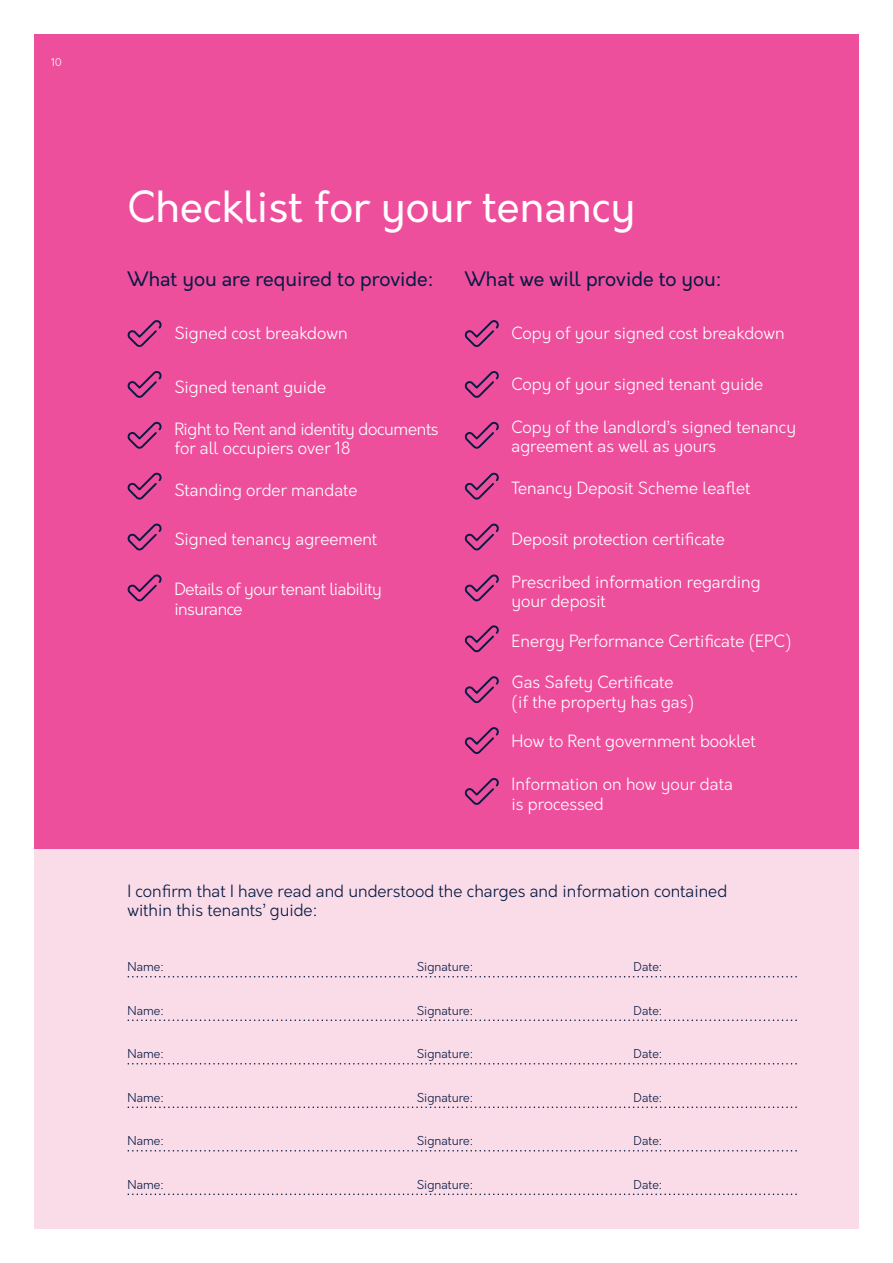
<style>
.page{position:relative;width:893px;height:1263px;background:#fff}
.page>*{position:absolute;margin:0;border:0;box-sizing:border-box;transform-origin:0 0}
.t1{font:42px "Orkney";color:#fff}
.t2{font:19.5px "Orkney";color:#071b44}
.t3{font:300 16.5px/19.5px "Orkney";color:#fff}
.t4{font:300 16.5px/19.5px "Orkney";color:#071b44}
.t5{font:300 16.5px/19.5px "Orkney";letter-spacing:-.02em;color:#fff}
.t6{font:300 16.5px/19.5px "Orkney";letter-spacing:-.03em;color:#fff}
.t7{font:300 12px "Orkney";color:#071b44}
.t8{font:300 10.5px "Orkney";color:#fff}
</style>
<div class="page">
<div style="left:34px;top:34px;width:825px;height:1195px;background:#ee4f9d"></div>
<div style="left:34px;top:850px;width:825px;height:379px;background:#fadbe8"></div>
<svg style="left:128px;top:976px;width:669px;height:1px"></svg>
<svg style="left:128px;top:1019px;width:669px;height:2px"></svg>
<svg style="left:128px;top:1063px;width:669px;height:1px"></svg>
<svg style="left:128px;top:1106px;width:669px;height:2px"></svg>
<svg style="left:128px;top:1150px;width:669px;height:1px"></svg>
<svg style="left:128px;top:1193px;width:669px;height:2px"></svg>
<svg style="left:128px;top:320px;width:34px;height:27px"></svg>
<svg style="left:465px;top:320px;width:34px;height:27px"></svg>
<svg style="left:465px;top:371px;width:34px;height:27px"></svg>
<svg style="left:465px;top:421px;width:34px;height:28px"></svg>
<svg style="left:465px;top:472px;width:34px;height:28px"></svg>
<svg style="left:465px;top:574px;width:34px;height:28px"></svg>
<svg style="left:465px;top:625px;width:34px;height:28px"></svg>
<svg style="left:465px;top:676px;width:34px;height:28px"></svg>
<svg style="left:465px;top:727px;width:34px;height:27px"></svg>
<svg style="left:465px;top:778px;width:34px;height:27px"></svg>
<svg style="left:465px;top:523px;width:34px;height:28px"></svg>
<svg style="left:128px;top:371px;width:34px;height:27px"></svg>
<svg style="left:128px;top:421px;width:34px;height:28px"></svg>
<svg style="left:128px;top:472px;width:34px;height:28px"></svg>
<svg style="left:128px;top:523px;width:34px;height:28px"></svg>
<svg style="left:128px;top:574px;width:34px;height:28px"></svg>
<p class="t8" style="left:51px;top:56px;width:13px">10</p>
<h1 class="t1" style="left:128px;top:180px;width:509px">Checklist for your tenancy</h1>
<p class="t2" style="left:128px;top:267px;width:308px">What you are required to provide:</p>
<p class="t2" style="left:465px;top:267px;width:258px">What we will provide to you:</p>
<p class="t3" style="left:174px;top:324px;width:175px">Signed cost breakdown</p>
<p class="t3" style="left:512px;top:324px;width:275px">Copy of your signed cost breakdown</p>
<p class="t3" style="left:174px;top:378px;width:153px">Signed tenant guide</p>
<p class="t5" style="left:174px;top:419px;width:266px">Right to Rent and identity documents for all occupiers over 18</p>
<p class="t3" style="left:174px;top:480px;width:185px">Standing order mandate</p>
<p class="t3" style="left:174px;top:530px;width:204px">Signed tenancy agreement</p>
<p class="t6" style="left:174px;top:580px;width:209px">Details of your tenant liability insurance</p>
<p class="t3" style="left:512px;top:375px;width:253px">Copy of your signed tenant guide</p>
<p class="t3" style="left:512px;top:418px;width:286px">Copy of the landlord’s signed tenancy agreement as well as yours</p>
<p class="t3" style="left:512px;top:479px;width:240px">Tenancy Deposit Scheme leaflet</p>
<p class="t3" style="left:512px;top:530px;width:215px">Deposit protection certificate</p>
<p class="t3" style="left:512px;top:572px;width:250px">Prescribed information regarding your deposit</p>
<p class="t3" style="left:512px;top:632px;width:281px">Energy Performance Certificate (EPC)</p>
<p class="t3" style="left:512px;top:673px;width:184px">Gas Safety Certificate (if the property has gas)</p>
<p class="t3" style="left:512px;top:731px;width:246px">How to Rent government booklet</p>
<p class="t3" style="left:512px;top:775px;width:223px">Information on how your data is processed</p>
<p class="t4" style="left:128px;top:881px;width:601px">I confirm that I have read and understood the charges and information contained within this tenants’ guide:</p>
<p class="t7" style="left:128px;top:959px;width:38px">Name:</p>
<p class="t7" style="left:417px;top:959px;width:58px">Signature:</p>
<p class="t7" style="left:634px;top:959px;width:30px">Date:</p>
<p class="t7" style="left:128px;top:1002px;width:38px">Name:</p>
<p class="t7" style="left:417px;top:1002px;width:58px">Signature:</p>
<p class="t7" style="left:634px;top:1002px;width:30px">Date:</p>
<p class="t7" style="left:128px;top:1046px;width:38px">Name:</p>
<p class="t7" style="left:417px;top:1046px;width:58px">Signature:</p>
<p class="t7" style="left:634px;top:1046px;width:30px">Date:</p>
<p class="t7" style="left:128px;top:1089px;width:38px">Name:</p>
<p class="t7" style="left:417px;top:1089px;width:58px">Signature:</p>
<p class="t7" style="left:634px;top:1089px;width:30px">Date:</p>
<p class="t7" style="left:128px;top:1133px;width:38px">Name:</p>
<p class="t7" style="left:417px;top:1133px;width:58px">Signature:</p>
<p class="t7" style="left:634px;top:1133px;width:30px">Date:</p>
<p class="t7" style="left:128px;top:1176px;width:38px">Name:</p>
<p class="t7" style="left:417px;top:1176px;width:58px">Signature:</p>
<p class="t7" style="left:634px;top:1176px;width:30px">Date:</p>
</div>
